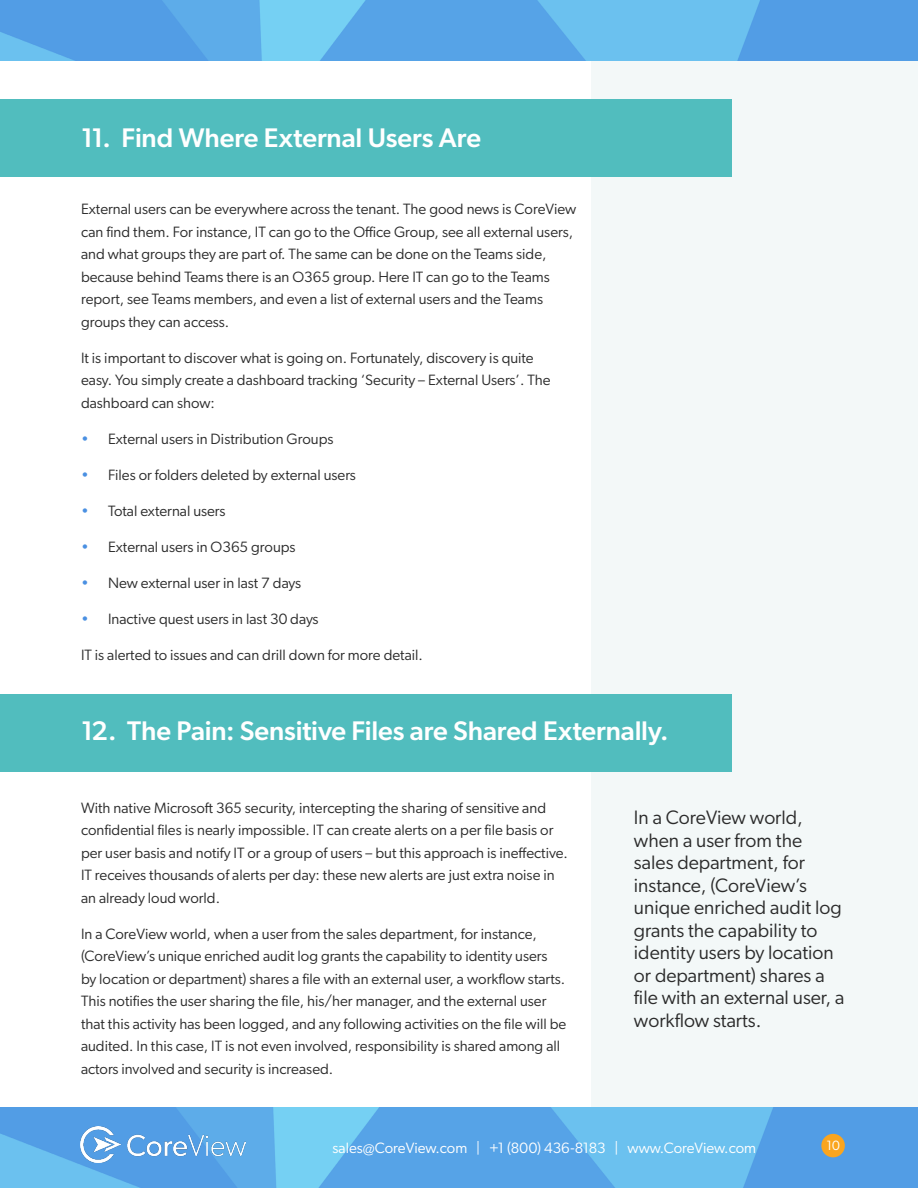
<style>
.page{position:relative;width:918px;height:1188px;background:#fff}
.page>*{position:absolute;margin:0;border:0;box-sizing:border-box;transform-origin:0 0}
.t1{font:500 27px "Gibson";letter-spacing:-.005em;color:#fff}
.Paragraph_Text{font:19.5px/22.5px "Gibson";color:#2b2b2b}
.Paragraph_Text-2{font:15px/22.5px "Gibson";color:#2b2b2b}
.t2{font:15px "Gibson";color:#fff}
.t3{font:13.5px "Gibson";color:#fff}
.s1{color:#4a90e2}
</style>
<div class="page">
<div style="left:591px;top:0;width:327px;height:1140px;background:#f3f8f8"></div>
<div style="left:0;top:100px;width:731px;height:77px;background:#51bdbe"></div>
<div style="left:0;top:695px;width:731px;height:77px;background:#51bdbe"></div>
<img style="left:0;top:1107px;width:918px;height:81px">
<img style="left:81px;top:1126px;width:164px;height:36px">
<div style="left:821px;top:1134px;width:24px;height:23px;background:#faa51f;border-radius:50%"></div>
<img style="left:0;top:0;width:918px;height:61px">
<p class="t1" style="left:81px;top:122px;width:402px">11. Find Where External Users Are</p>
<p class="Paragraph_Text-2" style="left:81px;top:198px;width:497px">External users can be everywhere across the tenant. The good news is CoreView can find them. For instance, IT can go to the Office Group, see all external users, and what groups they are part of. The same can be done on the Teams side, because behind Teams there is an O365 group. Here IT can go to the Teams report, see Teams members, and even a list of external users and the Teams groups they can access.</p>
<p class="Paragraph_Text-2" style="left:81px;top:346px;width:471px">It is important to discover what is going on. Fortunately, discovery is quite easy. You simply create a dashboard tracking ‘Security – External Users’. The dashboard can show:</p>
<p class="Paragraph_Text-2" style="left:81px;top:427px;width:254px"><span class="s1">•</span> External users in Distribution Groups</p>
<p class="Paragraph_Text-2" style="left:81px;top:463px;width:276px"><span class="s1">•</span> Files or folders deleted by external users</p>
<p class="Paragraph_Text-2" style="left:81px;top:499px;width:146px"><span class="s1">•</span> Total external users</p>
<p class="Paragraph_Text-2" style="left:81px;top:535px;width:216px"><span class="s1">•</span> External users in O365 groups</p>
<p class="Paragraph_Text-2" style="left:81px;top:571px;width:222px"><span class="s1">•</span> New external user in last 7 days</p>
<p class="Paragraph_Text-2" style="left:81px;top:607px;width:239px"><span class="s1">•</span> Inactive quest users in last 30 days</p>
<p class="Paragraph_Text-2" style="left:81px;top:643px;width:343px">IT is alerted to issues and can drill down for more detail.</p>
<p class="t1" style="left:81px;top:714px;width:589px">12. The Pain: Sensitive Files are Shared Externally.</p>
<p class="Paragraph_Text-2" style="left:81px;top:796px;width:488px">With native Microsoft 365 security, intercepting the sharing of sensitive and confidential files is nearly impossible. IT can create alerts on a per file basis or per user basis and notify IT or a group of users – but this approach is ineffective.<br>IT receives thousands of alerts per day: these new alerts are just extra noise in an already loud world.</p>
<p class="Paragraph_Text-2" style="left:81px;top:922px;width:487px">In a CoreView world, when a user from the sales department, for instance, (CoreView’s unique enriched audit log grants the capability to identity users by location or department) shares a file with an external user, a workflow starts.<br>This notifies the user sharing the file, his/her manager, and the external user that this activity has been logged, and any following activities on the file will be audited. In this case, IT is not even involved, responsibility is shared among all actors involved and security is increased.</p>
<p class="Paragraph_Text" style="left:634px;top:806px;width:212px">In a CoreView world, when a user from the sales department, for instance, (CoreView’s unique enriched audit log grants the capability to identity users by location or department) shares a file with an external user, a workflow starts.</p>
<p class="t2" style="left:332px;top:1139px;width:425px">sales@CoreView.com | +1 (800) 436-8183 | www.CoreView.com</p>
<p class="t3" style="left:826px;top:1137px;width:15px">10</p>
</div>
